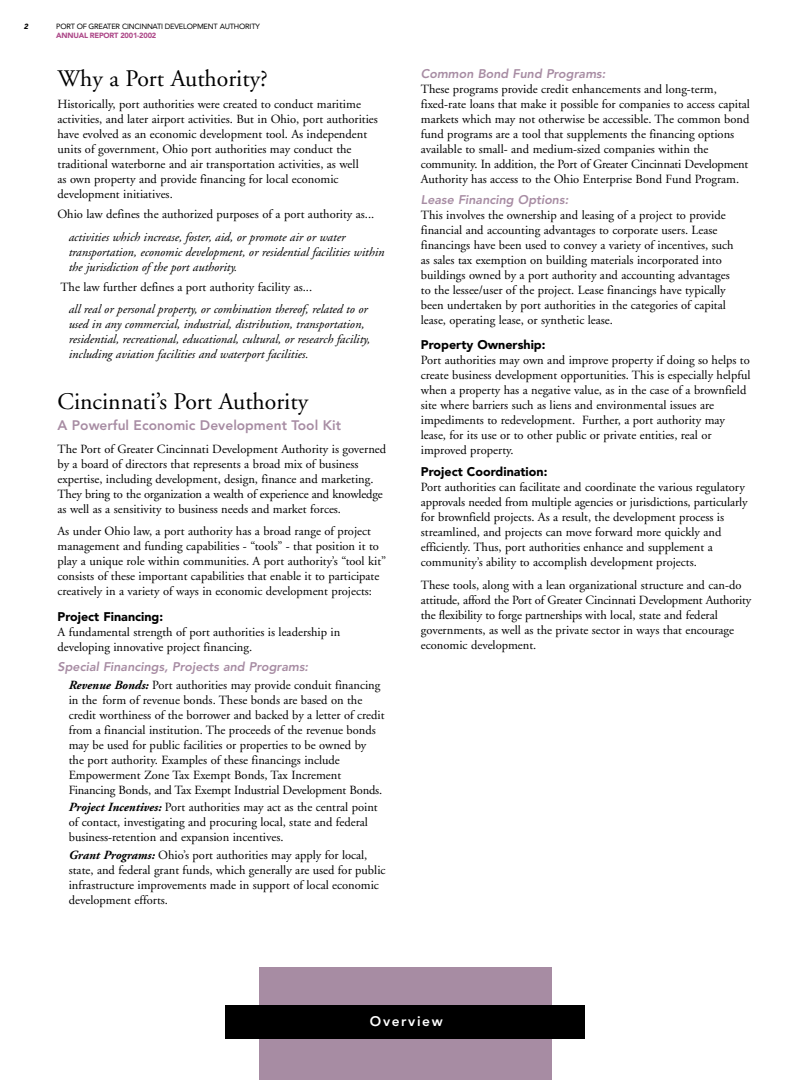
<style>
.page{position:relative;width:810px;height:1080px;background:#fff}
.page>*{position:absolute;margin:0;border:0;box-sizing:border-box;transform-origin:0 0}
.t1{font:23.75px "Adobe Garamond";color:#000}
.t2{font:800 13.75px "Avenir";color:#a78ca3}
.t3{font:800 13.75px "Avenir";letter-spacing:.12em;color:#fff}
.t4{font:12.5px/15px "Adobe Garamond";color:#000}
.t5{font:italic 12.5px/15px "Adobe Garamond";color:#000}
.t6{font:800 12.5px "Avenir";color:#a78ca3}
.t7{font:900 12.5px "Avenir";color:#000}
.t8{font:7.5px "Avenir";letter-spacing:-.025em;color:#000}
.t9{font:900 7.5px "Avenir";letter-spacing:-.03em;color:#ad4989}
.t10{font:900 7.5px "Avenir";color:#000}
.s1{font-weight:700;font-style:italic}
</style>
<div class="page">
<div style="left:260px;top:968px;width:292px;height:112px;background:#a78ca3"></div>
<div style="left:225px;top:1006px;width:360px;height:33px;background:#000"></div>
<p class="t10" style="left:24px;top:22px;width:7px">2</p>
<p class="t8" style="left:56px;top:22px;width:205px">PORT OF GREATER CINCINNATI DEVELOPMENT AUTHORITY</p>
<p class="t9" style="left:56px;top:31px;width:102px">ANNUAL REPORT 2001-2002</p>
<h1 class="t1" style="left:58px;top:66px;width:212px">Why a Port Authority?</h1>
<p class="t4" style="left:58px;top:97px;width:322px">Historically, port authorities were created to conduct maritime activities, and later airport activities. But in Ohio, port authorities have evolved as an economic development tool. As independent units of government, Ohio port authorities may conduct the traditional waterborne and air transportation activities, as well<br>as own property and provide financing for local economic development initiatives.</p>
<p class="t4" style="left:58px;top:207px;width:318px">Ohio law defines the authorized purposes of a port authority as...</p>
<p class="t5" style="left:69px;top:230px;width:317px">activities which increase, foster, aid, or promote air or water transportation, economic development, or residential facilities within the jurisdiction of the port authority.</p>
<p class="t4" style="left:60px;top:279px;width:253px">The law further defines a port authority facility as...</p>
<p class="t5" style="left:69px;top:302px;width:303px">all real or personal property, or combination thereof, related to or used in any commercial, industrial, distribution, transportation, residential, recreational, educational, cultural, or research facility, including aviation facilities and waterport facilities.</p>
<h1 class="t1" style="left:58px;top:388px;width:252px">Cincinnati’s Port Authority</h1>
<p class="t2" style="left:58px;top:417px;width:285px">A Powerful Economic Development Tool Kit</p>
<p class="t4" style="left:58px;top:442px;width:330px">The Port of Greater Cincinnati Development Authority is governed by a board of directors that represents a broad mix of business expertise, including development, design, finance and marketing.<br>They bring to the organization a wealth of experience and knowledge as well as a sensitivity to business needs and market forces.</p>
<p class="t4" style="left:58px;top:524px;width:330px">As under Ohio law, a port authority has a broad range of project management and funding capabilities - “tools” - that position it to play a unique role within communities. A port authority’s “tool kit” consists of these important capabilities that enable it to participate creatively in a variety of ways in economic development projects:</p>
<p class="t7" style="left:58px;top:609px;width:107px">Project Financing:</p>
<p class="t4" style="left:58px;top:625px;width:284px">A fundamental strength of port authorities is leadership in developing innovative project financing.</p>
<p class="t6" style="left:58px;top:659px;width:254px">Special Financings, Projects and Programs:</p>
<p class="t4" style="left:69px;top:677px;width:317px"><span class="s1">Revenue Bonds:</span> Port authorities may provide conduit financing in the form of revenue bonds. These bonds are based on the credit worthiness of the borrower and backed by a letter of credit from a financial institution. The proceeds of the revenue bonds may be used for public facilities or properties to be owned by the port authority. Examples of these financings include Empowerment Zone Tax Exempt Bonds, Tax Increment Financing Bonds, and Tax Exempt Industrial Development Bonds.</p>
<p class="t4" style="left:69px;top:800px;width:311px"><span class="s1">Project Incentives:</span> Port authorities may act as the central point of contact, investigating and procuring local, state and federal business-retention and expansion incentives.</p>
<p class="t4" style="left:69px;top:847px;width:318px"><span class="s1">Grant Programs:</span> Ohio’s port authorities may apply for local, state, and federal grant funds, which generally are used for public infrastructure improvements made in support of local economic development efforts.</p>
<p class="t6" style="left:421px;top:66px;width:188px">Common Bond Fund Programs:</p>
<p class="t4" style="left:421px;top:82px;width:331px">These programs provide credit enhancements and long-term, fixed-rate loans that make it possible for companies to access capital markets which may not otherwise be accessible. The common bond fund programs are a tool that supplements the financing options available to small- and medium-sized companies within the community. In addition, the Port of Greater Cincinnati Development Authority has access to the Ohio Enterprise Bond Fund Program.</p>
<p class="t6" style="left:421px;top:192px;width:151px">Lease Financing Options:</p>
<p class="t4" style="left:421px;top:207px;width:314px">This involves the ownership and leasing of a project to provide financial and accounting advantages to corporate users. Lease financings have been used to convey a variety of incentives, such as sales tax exemption on building materials incorporated into buildings owned by a port authority and accounting advantages to the lessee/user of the project. Lease financings have typically been undertaken by port authorities in the categories of capital lease, operating lease, or synthetic lease.</p>
<p class="t7" style="left:421px;top:337px;width:126px">Property Ownership:</p>
<p class="t4" style="left:421px;top:352px;width:331px">Port authorities may own and improve property if doing so helps to create business development opportunities. This is especially helpful when a property has a negative value, as in the case of a brownfield site where barriers such as liens and environmental issues are impediments to redevelopment. Further, a port authority may lease, for its use or to other public or private entities, real or improved property.</p>
<p class="t7" style="left:421px;top:464px;width:128px">Project Coordination:</p>
<p class="t4" style="left:421px;top:480px;width:328px">Port authorities can facilitate and coordinate the various regulatory approvals needed from multiple agencies or jurisdictions, particularly for brownfield projects. As a result, the development process is streamlined, and projects can move forward more quickly and efficiently. Thus, port authorities enhance and supplement a community’s ability to accomplish development projects.</p>
<p class="t4" style="left:421px;top:578px;width:332px">These tools, along with a lean organizational structure and can-do attitude, afford the Port of Greater Cincinnati Development Authority the flexibility to forge partnerships with local, state and federal governments, as well as the private sector in ways that encourage economic development.</p>
<p class="t3" style="left:370px;top:1013px;width:74px">Overview</p>
</div>
